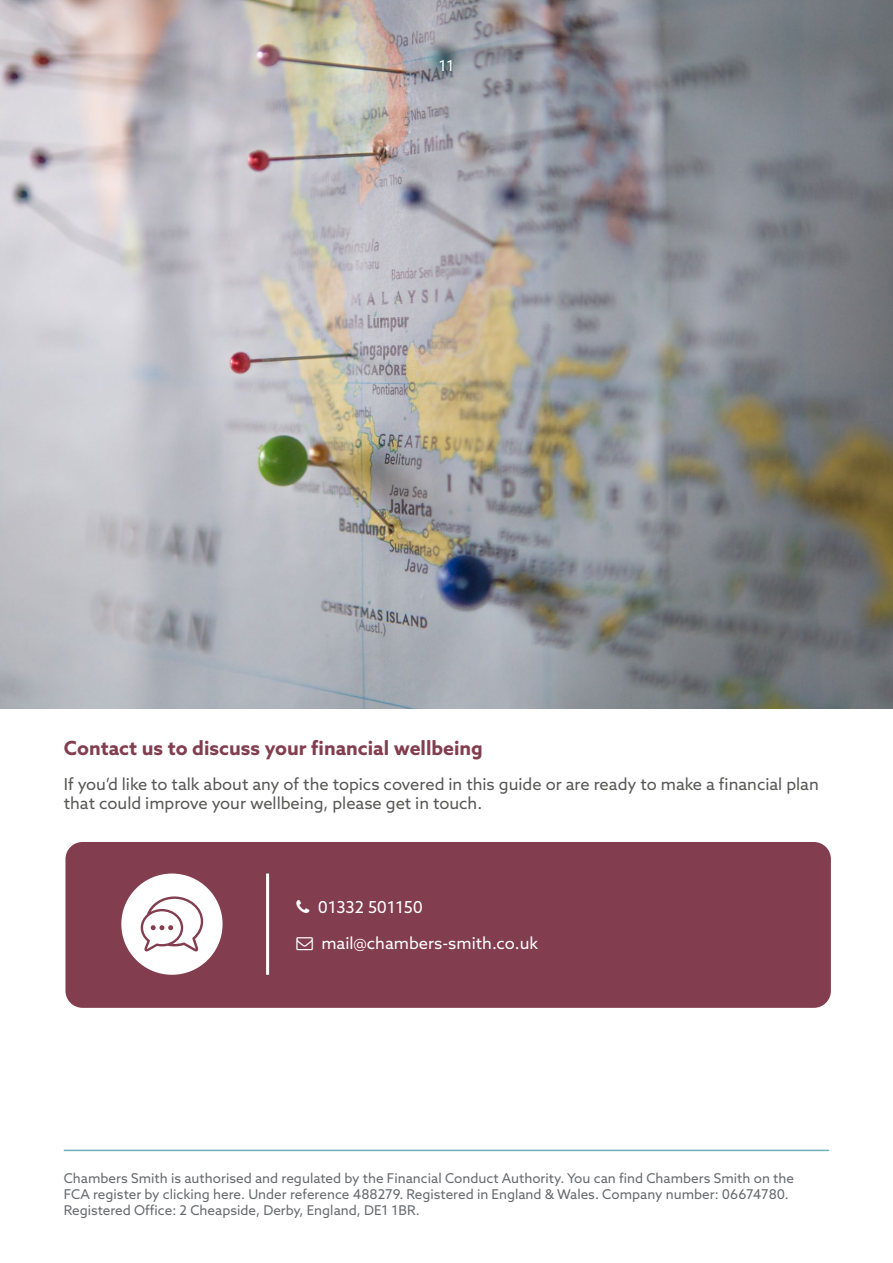
<style>
.page{position:relative;width:893px;height:1263px;background:#fff}
.page>*{position:absolute;margin:0;border:0;box-sizing:border-box;transform-origin:0 0}
.t1{font:700 19.5px "Azo Sans";color:#823e4f}
.t2{font:16.5px/19.8px "Azo Sans";color:#575756}
.t3{font:16.5px "Azo Sans";color:#fff}
.t4{font:15px "Azo Sans";color:#fff}
.t5{font:13.5px/16.2px "Azo Sans";color:#676b6e}
</style>
<div class="page">
<img style="left:0;top:0;width:893px;height:708px">
<div style="left:65px;top:842px;width:766px;height:166px;background:#823e4f;border-radius:17px"></div>
<hr style="left:266px;top:873px;width:3px;height:102px;background:#fff">
<div style="left:121px;top:873px;width:102px;height:102px;background:#fff;border-radius:50%"></div>
<svg style="left:141px;top:896px;width:62px;height:55px"></svg>
<hr style="left:64px;top:1150px;width:765px;height:1px;background:#6caeba">
<p class="t4" style="left:439px;top:56px;width:17px">11</p>
<h1 class="t1" style="left:64px;top:735px;width:421px">Contact us to discuss your financial wellbeing</h1>
<p class="t2" style="left:64px;top:774px;width:756px">If you’d like to talk about any of the topics covered in this guide or are ready to make a financial plan that could improve your wellbeing, please get in touch.</p>
<p class="t3" style="left:318px;top:897px;width:107px">01332 501150</p>
<p class="t3" style="left:321px;top:932px;width:218px">mail@chambers-smith.co.uk</p>
<p class="t5" style="left:64px;top:1170px;width:732px">Chambers Smith is authorised and regulated by the Financial Conduct Authority. You can find Chambers Smith on the<br>FCA register by clicking here. Under reference 488279. Registered in England &amp; Wales. Company number: 06674780.<br>Registered Office: 2 Cheapside, Derby, England, DE1 1BR.</p>
</div>
